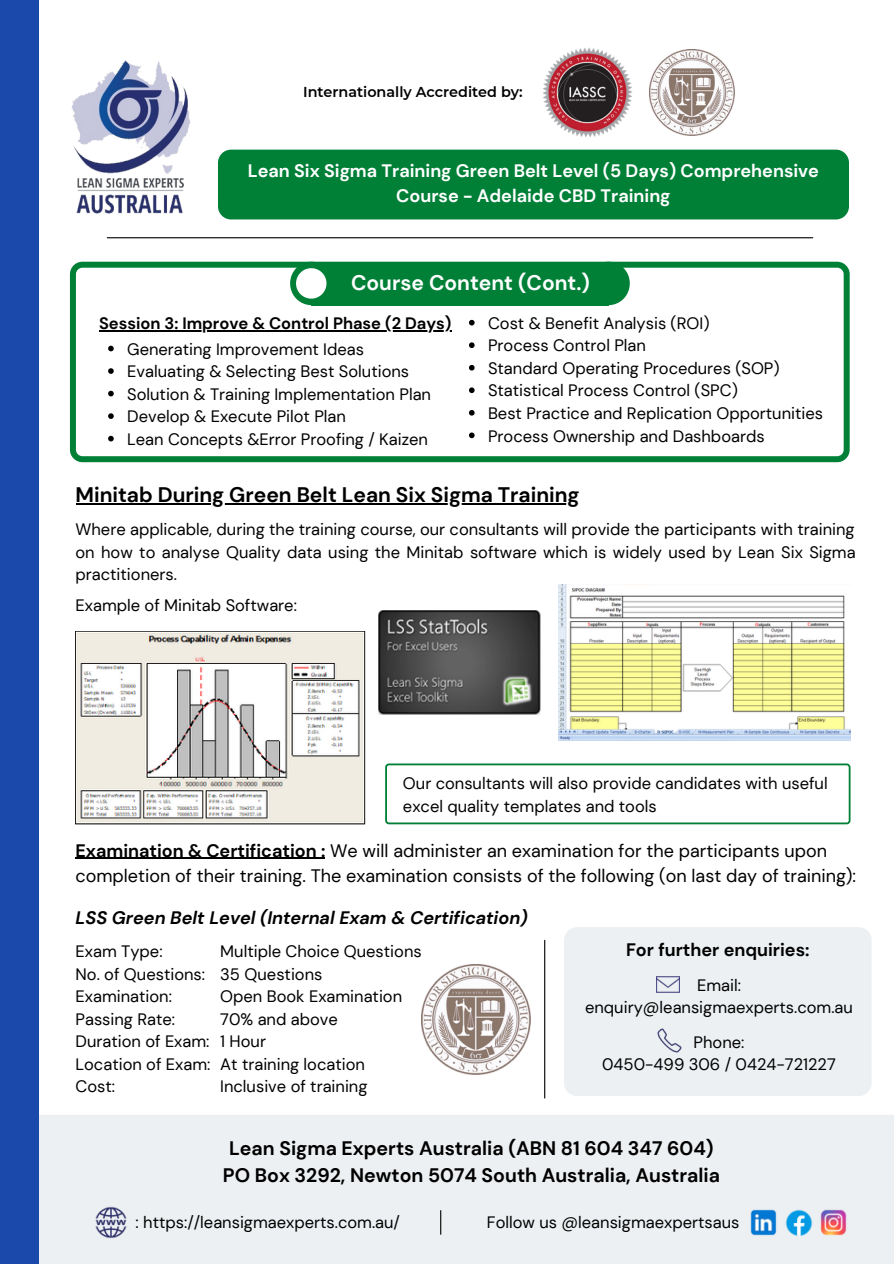
<style>
.page{position:relative;width:894px;height:1264px;background:#fff}
.page>*{position:absolute;margin:0;border:0;box-sizing:border-box;transform-origin:0 0}
.t1{font:700 21px "DM Sans";color:#000}
.t2{font:700 21px "DM Sans";color:#fff}
.t3{font:700 19.5px "DM Sans";color:#000}
.t4{font:18px/24.8px "DM Sans";color:#000}
.t5{font:700 18px/24.8px "DM Sans";color:#fff;text-align:center}
.t6{font:italic 700 18px "DM Sans";color:#000}
.t7{font:700 18px "DM Sans";color:#000}
.t8{font:16.5px/22.5px "DM Sans";color:#000;text-align:justify}
.t9{font:700 16.5px "DM Sans";color:#000}
.t10{font:600 14.4px "Montserrat";color:#000}
.s1{font-weight:700}
</style>
<div class="page">
<hr style="left:107px;top:237px;width:705px;height:1px;background:#000">
<img style="left:71px;top:60px;width:120px;height:154px">
<img style="left:649px;top:49px;width:85px;height:86px">
<img style="left:543px;top:48px;width:89px;height:89px">
<div style="left:218px;top:150px;width:630px;height:69px;background:#008037;border-radius:13px"></div>
<svg style="left:70px;top:262px;width:779px;height:200px"></svg>
<div style="left:311px;top:262px;width:297px;height:43px;background:#008037"></div>
<svg style="left:290px;top:262px;width:37px;height:43px"></svg>
<svg style="left:608px;top:262px;width:21px;height:43px"></svg>
<img style="left:75px;top:631px;width:290px;height:193px">
<img style="left:378px;top:610px;width:162px;height:104px">
<svg style="left:385px;top:763px;width:465px;height:61px"></svg>
<img style="left:421px;top:964px;width:109px;height:110px">
<hr style="left:544px;top:940px;width:1px;height:157px;background:#000">
<div style="left:39px;top:1115px;width:854px;height:148px;background:#edf0f2"></div>
<img style="left:783px;top:1207px;width:30px;height:30px">
<img style="left:747px;top:1206px;width:31px;height:32px">
<img style="left:817px;top:1206px;width:32px;height:32px">
<img style="left:94px;top:1206px;width:33px;height:32px">
<div style="left:564px;top:927px;width:307px;height:169px;background:#edf0f2;border-radius:13px"></div>
<img style="left:657px;top:1028px;width:25px;height:25px">
<svg style="left:440px;top:1210px;width:1px;height:24px"></svg>
<img style="left:656px;top:976px;width:23px;height:17px">
<div style="left:0;top:0;width:39px;height:1263px;background:#1b48ab"></div>
<svg style="left:108px;top:346px;width:6px;height:5px"></svg>
<svg style="left:108px;top:368px;width:6px;height:6px"></svg>
<svg style="left:108px;top:391px;width:6px;height:5px"></svg>
<svg style="left:108px;top:413px;width:6px;height:6px"></svg>
<svg style="left:108px;top:436px;width:6px;height:5px"></svg>
<hr style="left:75px;top:503px;width:504px;height:1px;background:#000">
<hr style="left:75px;top:857px;width:250px;height:2px;background:#000">
<hr style="left:99px;top:330px;width:352px;height:1px;background:#000">
<svg style="left:469px;top:320px;width:5px;height:5px"></svg>
<svg style="left:469px;top:342px;width:5px;height:6px"></svg>
<svg style="left:469px;top:365px;width:5px;height:5px"></svg>
<svg style="left:469px;top:387px;width:5px;height:6px"></svg>
<svg style="left:469px;top:410px;width:5px;height:5px"></svg>
<svg style="left:469px;top:432px;width:5px;height:6px"></svg>
<img style="left:558px;top:584px;width:292px;height:156px">
<p class="t10" style="left:303px;top:83px;width:221px">Internationally Accredited by:</p>
<p class="t5" style="left:248px;top:159px;width:572px">Lean Six Sigma Training Green Belt Level (5 Days) Comprehensive<br>Course - Adelaide CBD Training</p>
<p class="t2" style="left:351px;top:269px;width:240px">Course Content (Cont.)</p>
<p class="t9" style="left:99px;top:312px;width:354px">Session 3: Improve &amp; Control Phase (2 Days)</p>
<p class="t8" style="left:488px;top:312px;width:223px">Cost &amp; Benefit Analysis (ROI)</p>
<p class="t8" style="left:488px;top:334px;width:159px">Process Control Plan</p>
<p class="t8" style="left:488px;top:357px;width:293px">Standard Operating Procedures (SOP)</p>
<p class="t8" style="left:488px;top:379px;width:251px">Statistical Process Control (SPC)</p>
<p class="t8" style="left:488px;top:402px;width:336px">Best Practice and Replication Opportunities</p>
<p class="t8" style="left:488px;top:424px;width:278px">Process Ownership and Dashboards</p>
<p class="t8" style="left:127px;top:338px;width:238px">Generating Improvement Ideas</p>
<p class="t8" style="left:127px;top:360px;width:283px">Evaluating &amp; Selecting Best Solutions</p>
<p class="t8" style="left:127px;top:383px;width:305px">Solution &amp; Training Implementation Plan</p>
<p class="t8" style="left:127px;top:405px;width:220px">Develop &amp; Execute Pilot Plan</p>
<p class="t8" style="left:127px;top:428px;width:302px">Lean Concepts &amp;Error Proofing / Kaizen</p>
<p class="t1" style="left:75px;top:481px;width:505px">Minitab During Green Belt Lean Six Sigma Training</p>
<p class="t8" style="left:75px;top:518px;width:781px">Where applicable, during the training course, our consultants will provide the participants with training on how to analyse Quality data using the Minitab software which is widely used by Lean Six Sigma practitioners.</p>
<p class="t8" style="left:75px;top:594px;width:223px">Example of Minitab Software:</p>
<p class="t8" style="left:403px;top:772px;width:426px">Our consultants will also provide candidates with useful excel quality templates and tools</p>
<p class="t4" style="left:75px;top:838px;width:782px"><span class="s1">Examination &amp; Certification :</span> We will administer an examination for the participants upon completion of their training. The examination consists of the following (on last day of training):</p>
<p class="t6" style="left:75px;top:906px;width:453px">LSS Green Belt Level (Internal Exam &amp; Certification)</p>
<p class="t7" style="left:626px;top:938px;width:185px">For further enquiries:</p>
<p class="t8" style="left:220px;top:940px;width:203px">Multiple Choice Questions</p>
<p class="t8" style="left:220px;top:962px;width:104px">35 Questions</p>
<p class="t8" style="left:220px;top:985px;width:183px">Open Book Examination</p>
<p class="t8" style="left:220px;top:1008px;width:119px">70% and above</p>
<p class="t8" style="left:220px;top:1030px;width:47px">1 Hour</p>
<p class="t8" style="left:220px;top:1053px;width:146px">At training location</p>
<p class="t8" style="left:220px;top:1075px;width:149px">Inclusive of training</p>
<p class="t8" style="left:75px;top:940px;width:89px">Exam Type:</p>
<p class="t8" style="left:75px;top:962px;width:131px">No. of Questions:</p>
<p class="t8" style="left:75px;top:985px;width:98px">Examination:</p>
<p class="t8" style="left:75px;top:1008px;width:101px">Passing Rate:</p>
<p class="t8" style="left:75px;top:1030px;width:135px">Duration of Exam:</p>
<p class="t8" style="left:75px;top:1053px;width:136px">Location of Exam:</p>
<p class="t8" style="left:75px;top:1075px;width:41px">Cost:</p>
<p class="t8" style="left:696px;top:973px;width:45px">Email:</p>
<p class="t8" style="left:585px;top:996px;width:269px">enquiry@leansigmaexperts.com.au</p>
<p class="t8" style="left:693px;top:1030px;width:52px">Phone:</p>
<p class="t8" style="left:602px;top:1053px;width:235px">0450-499 306 / 0424-721227</p>
<p class="t3" style="left:229px;top:1135px;width:486px">Lean Sigma Experts Australia (ABN 81 604 347 604)</p>
<p class="t3" style="left:223px;top:1162px;width:498px">PO Box 3292, Newton 5074 South Australia, Australia</p>
<p class="t8" style="left:135px;top:1211px;width:266px">: https://leansigmaexperts.com.au/</p>
<p class="t8" style="left:486px;top:1210px;width:254px">Follow us @leansigmaexpertsaus</p>
</div>
